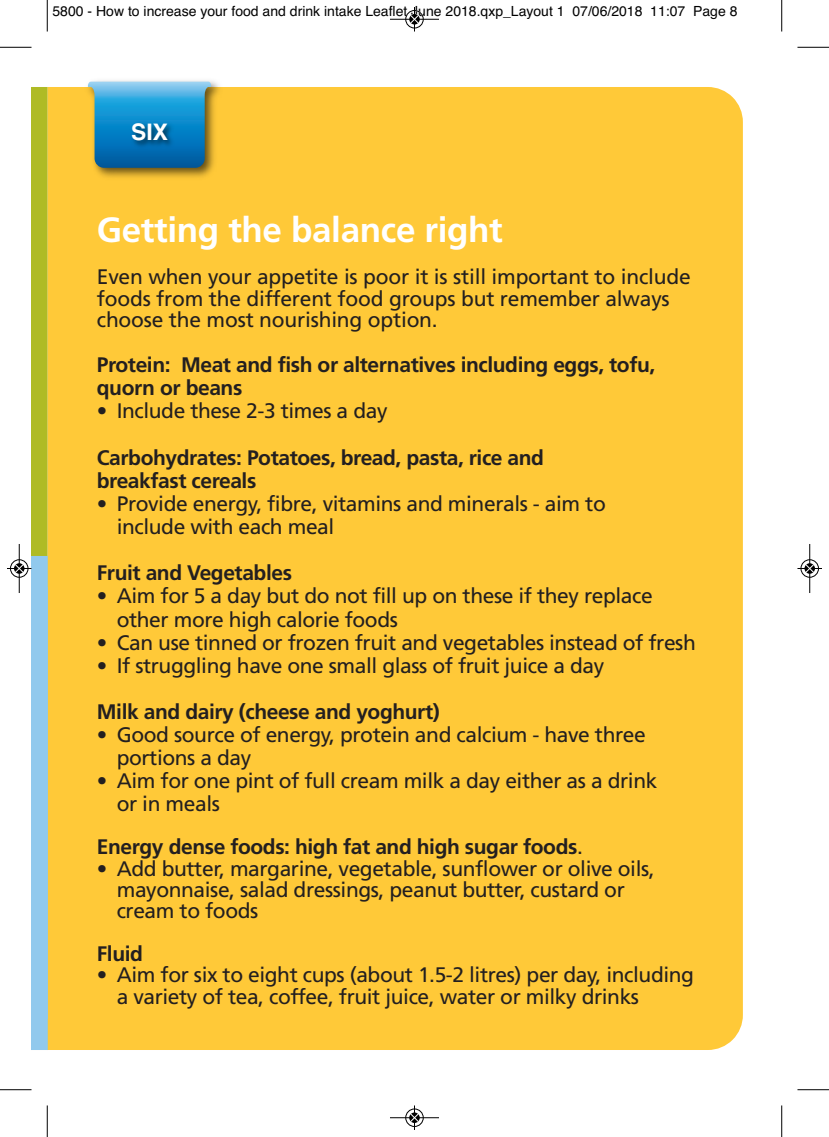
<style>
.page{position:relative;width:829px;height:1137px;background:#fff}
.page>*{position:absolute;margin:0;border:0;box-sizing:border-box;transform-origin:0 0}
.t1{font:700 35px "Frutiger";letter-spacing:-.01em;color:#fff}
.t2{font:700 22.75px "Helvetica";color:#fff}
.t3{font:21px/23.1px "Frutiger";letter-spacing:-.02em;color:#231f20}
.t4{font:700 21px/23.1px "Frutiger";letter-spacing:-.02em;color:#231f20}
.t5{font:14px "Helvetica";color:#000}
.s1{font-weight:400}
</style>
<div class="page">
<div style="left:48px;top:87px;width:695px;height:962px;background:#ffc938"></div>
<img style="left:70px;top:80px;width:169px;height:120px">
<svg style="left:88px;top:82px;width:123px;height:30px;background:#52afd3"></svg>
<img style="left:88px;top:112px;width:130px;height:73px">
<div style="left:48px;top:87px;width:21px;height:454px;background:#ffc938"></div>
<hr style="left:47px;top:0;width:1px;height:32px;background:#000">
<hr style="left:0;top:47px;width:32px;height:1px;background:#000">
<hr style="left:781px;top:0;width:1px;height:32px;background:#000">
<hr style="left:797px;top:47px;width:32px;height:1px;background:#000">
<hr style="left:47px;top:1105px;width:1px;height:31px;background:#000">
<hr style="left:0;top:1089px;width:32px;height:1px;background:#000">
<hr style="left:781px;top:1105px;width:1px;height:31px;background:#000">
<hr style="left:797px;top:1089px;width:32px;height:1px;background:#000">
<div style="left:405px;top:10px;width:19px;height:19px;border:1px solid #fff;border-radius:50%"></div>
<hr style="left:390px;top:19px;width:49px;height:1px;background:#000">
<div style="left:405px;top:10px;width:18px;height:18px;border:1px solid #000;border-radius:50%"></div>
<svg style="left:410px;top:7px;width:9px;height:25px"></svg>
<div style="left:405px;top:1108px;width:19px;height:18px;border:1px solid #fff;border-radius:50%"></div>
<hr style="left:390px;top:1117px;width:49px;height:1px;background:#000">
<div style="left:405px;top:1108px;width:18px;height:18px;border:1px solid #000;border-radius:50%"></div>
<svg style="left:410px;top:1105px;width:9px;height:24px"></svg>
<svg style="left:7px;top:87px;width:41px;height:962px"></svg>
<div style="left:800px;top:559px;width:19px;height:18px;border:1px solid #fff;border-radius:50%"></div>
<hr style="left:809px;top:544px;width:1px;height:49px;background:#000">
<div style="left:800px;top:559px;width:18px;height:18px;border:1px solid #000;border-radius:50%"></div>
<svg style="left:797px;top:564px;width:25px;height:9px"></svg>
<p class="t5" style="left:52px;top:6px;width:686px">5800 - How to increase your food and drink intake Leaflet June 2018.qxp_Layout 1 07/06/2018 11:07 Page 8</p>
<p class="t2" style="left:131px;top:123px;width:38px">SIX</p>
<p class="t1" style="left:97px;top:216px;width:407px">Getting the balance right</p>
<p class="t3" style="left:97px;top:267px;width:595px;line-height:21.7px">Even when your appetite is poor it is still important to include foods from the different food groups but remember always choose the most nourishing option.</p>
<p class="t4" style="left:97px;top:355px;width:560px">Protein: Meat and fish or alternatives including eggs, tofu, quorn or beans</p>
<p class="t3" style="left:97px;top:401px;width:292px">• Include these 2-3 times a day</p>
<p class="t4" style="left:97px;top:447px;width:449px">Carbohydrates: Potatoes, bread, pasta, rice and</p>
<p class="t4" style="left:97px;top:470px;width:161px">breakfast cereals</p>
<p class="t3" style="left:117px;top:493px;width:490px;text-indent:-20px">• Provide energy, fibre, vitamins and minerals - aim to include with each meal</p>
<p class="t4" style="left:97px;top:563px;width:197px">Fruit and Vegetables</p>
<p class="t3" style="left:117px;top:586px;width:537px;text-indent:-20px">• Aim for 5 a day but do not fill up on these if they replace other more high calorie foods</p>
<p class="t3" style="left:97px;top:632px;width:600px">• Can use tinned or frozen fruit and vegetables instead of fresh</p>
<p class="t3" style="left:97px;top:655px;width:509px">• If struggling have one small glass of fruit juice a day</p>
<p class="t4" style="left:97px;top:701px;width:344px">Milk and dairy (cheese and yoghurt)</p>
<p class="t3" style="left:117px;top:724px;width:530px;text-indent:-20px">• Good source of energy, protein and calcium - have three portions a day</p>
<p class="t3" style="left:117px;top:771px;width:542px;text-indent:-20px">• Aim for one pint of full cream milk a day either as a drink or in meals</p>
<p class="t4" style="left:97px;top:836px;width:487px">Energy dense foods: high fat and high sugar foods<span class="s1">.</span></p>
<p class="t3" style="left:97px;top:859px;width:559px;line-height:21.3px;text-align:center">• Add butter, margarine, vegetable, sunflower or olive oils, mayonnaise, salad dressings, peanut butter, custard or</p>
<p class="t3" style="left:117px;top:900px;width:143px">cream to foods</p>
<p class="t4" style="left:97px;top:943px;width:48px">Fluid</p>
<p class="t3" style="left:117px;top:965px;width:579px;line-height:21.3px;text-indent:-20px">• Aim for six to eight cups (about 1.5-2 litres) per day, including a variety of tea, coffee, fruit juice, water or milky drinks</p>
</div>
